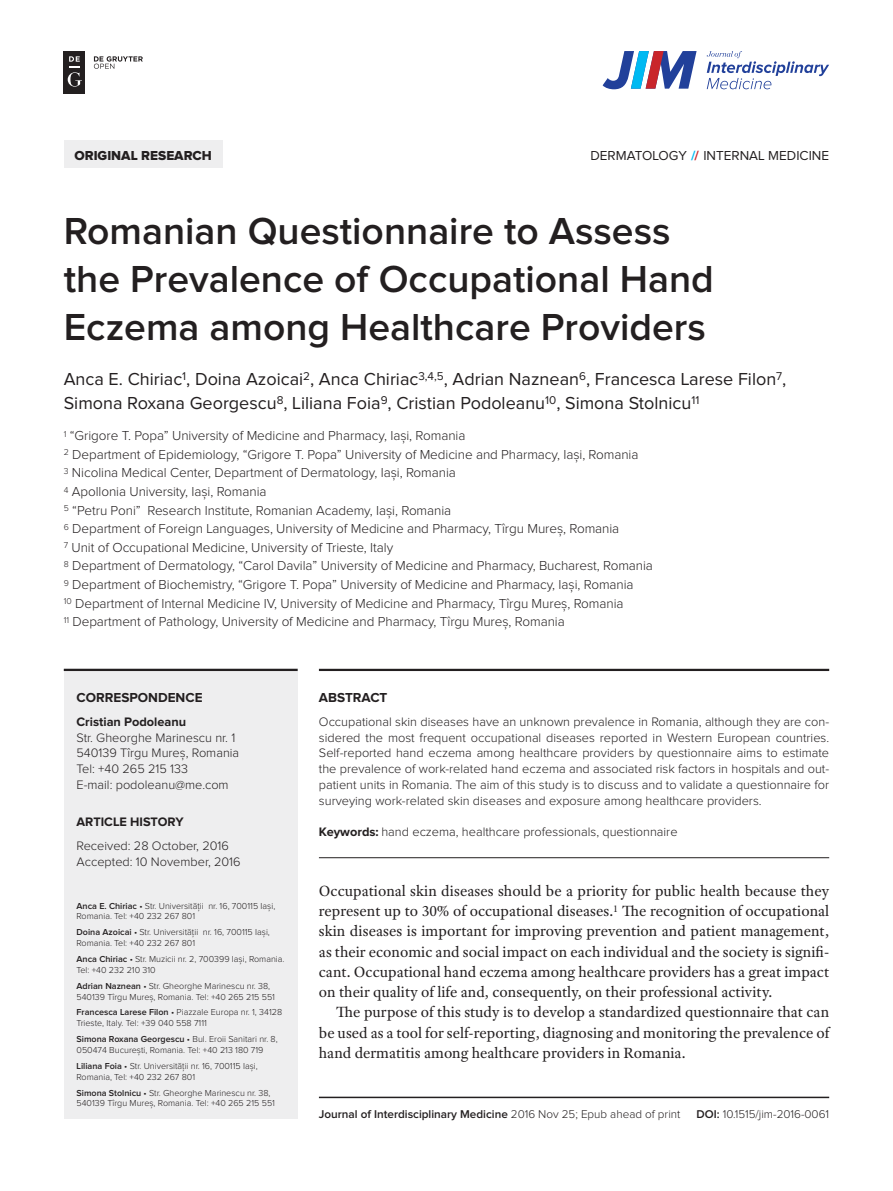
<style>
.page{position:relative;width:893px;height:1191px;background:#fff}
.page>*{position:absolute;margin:0;border:0;box-sizing:border-box;transform-origin:0 0}
.t1{font:600 39px/48px "Proxima Nova";color:#231f20}
.t2{font:18px/24px "Proxima Nova";color:#231f20}
.t3{font:15.75px/20.2px "Adobe Text Pro";color:#231f20;text-align:justify}
.t4{font:300 13.5px/18.6px "Proxima Nova";letter-spacing:-.005em;color:#231f20}
.t5{font:13.5px "Proxima Nova";color:#231f20}
.t6{font:700 13.5px "Proxima Nova";color:#231f20}
.t7{font:13.5px "Proxima Nova Extrabld";color:#231f20}
.t8{font:300 12.75px/15.8px "Proxima Nova";color:#231f20}
.t9{font:700 12.75px "Proxima Nova";color:#231f20}
.t10{font:600 11.7px "Proxima Nova";color:#231f20}
.t11{font:300 11.7px "Proxima Nova";color:#231f20}
.t12{font:300 9px/10.8px "Proxima Nova";color:#231f20}
.s1{font-weight:700;color:#00b9f2}
.s2{font-weight:700;color:#c9252b}
.s3{font-weight:600}
.s4{font-weight:400}
.s5{font-weight:700}
.s6{font-weight:300}
</style>
<div class="page">
<div style="left:64px;top:51px;width:21px;height:43px;background:#231f20"></div>
<svg style="left:68px;top:56px;width:14px;height:31px"></svg>
<svg style="left:94px;top:56px;width:49px;height:13px"></svg>
<svg style="left:707px;top:51px;width:122px;height:38px"></svg>
<svg style="left:603px;top:51px;width:94px;height:38px"></svg>
<div style="left:64px;top:669px;width:234px;height:449px;background:#eeeeef"></div>
<hr style="left:64px;top:669px;width:234px;height:2px;background:#231f20">
<hr style="left:319px;top:669px;width:510px;height:2px;background:#231f20">
<hr style="left:319px;top:857px;width:510px;height:1px;background:#231f20">
<hr style="left:319px;top:1096px;width:510px;height:2px;background:#231f20">
<div style="left:64px;top:140px;width:159px;height:28px;background:#eeeeef"></div>
<p class="t7" style="left:74px;top:149px;width:139px">ORIGINAL RESEARCH</p>
<p class="t5" style="left:590px;top:149px;width:240px">DERMATOLOGY <span class="s1">/</span><span class="s2">/</span> INTERNAL MEDICINE</p>
<h1 class="t1" style="left:64px;top:208px;width:651px">Romanian Questionnaire to Assess the Prevalence of Occupational Hand<br>Eczema among Healthcare Providers</h1>
<h2 class="t2" style="left:64px;top:367px;width:724px">Anca E. Chiriac<sup>1</sup>, Doina Azoicai<sup>2</sup>, Anca Chiriac<sup>3,4,5</sup>, Adrian Naznean<sup>6</sup>, Francesca Larese Filon<sup>7</sup>,<br>Simona Roxana Georgescu<sup>8</sup>, Liliana Foia<sup>9</sup>, Cristian Podoleanu<sup>10</sup>, Simona Stolnicu<sup>11</sup></h2>
<p class="t4" style="left:64px;top:427px;width:591px"><sup>1</sup> “Grigore T. Popa” University of Medicine and Pharmacy, Iași, Romania<br><sup>2</sup> Department of Epidemiology, “Grigore T. Popa” University of Medicine and Pharmacy, Iași, Romania<br><sup>3</sup> Nicolina Medical Center, Department of Dermatology, Iași, Romania<br><sup>4</sup> Apollonia University, Iași, Romania<br><sup>5</sup> “Petru Poni” Research Institute, Romanian Academy, Iași, Romania<br><sup>6</sup> Department of Foreign Languages, University of Medicine and Pharmacy, Tîrgu Mureș, Romania<br><sup>7</sup> Unit of Occupational Medicine, University of Trieste, Italy<br><sup>8</sup> Department of Dermatology, “Carol Davila” University of Medicine and Pharmacy, Bucharest, Romania <sup>9</sup> Department of Biochemistry, “Grigore T. Popa” University of Medicine and Pharmacy, Iași, Romania<br><sup>10</sup> Department of Internal Medicine IV, University of Medicine and Pharmacy, Tîrgu Mureș, Romania<br><sup>11</sup> Department of Pathology, University of Medicine and Pharmacy, Tîrgu Mureș, Romania</p>
<p class="t6" style="left:77px;top:691px;width:128px">CORRESPONDENCE</p>
<p class="t9" style="left:77px;top:716px;width:111px">Cristian Podoleanu</p>
<p class="t8" style="left:77px;top:730px;width:164px">Str. Gheorghe Marinescu nr. 1<br>540139 Tîrgu Mureș, Romania<br>Tel: +40 265 215 133<br>E-mail: podoleanu@me.com</p>
<p class="t9" style="left:77px;top:816px;width:109px">ARTICLE HISTORY</p>
<p class="t8" style="left:77px;top:838px;width:166px">Received: 28 October, 2016<br>Accepted: 10 November, 2016</p>
<p class="t12" style="left:77px;top:900px;width:200px"><span class="s3">Anca E. Chiriac</span> <span class="s4">•</span> Str. Universității nr. 16, 700115 Iași,<br>Romania. Tel: +40 232 267 801</p>
<p class="t12" style="left:77px;top:927px;width:195px"><span class="s3">Doina Azoicai</span> <span class="s4">•</span> Str. Universității nr. 16, 700115 Iași,<br>Romania. Tel: +40 232 267 801</p>
<p class="t12" style="left:77px;top:954px;width:209px"><span class="s3">Anca Chiriac</span> <span class="s4">•</span> Str. Muzicii nr. 2, 700399 Iași, Romania.<br>Tel: +40 232 210 310</p>
<p class="t12" style="left:77px;top:980px;width:200px"><span class="s3">Adrian Naznean</span> <span class="s4">•</span> Str. Gheorghe Marinescu nr. 38,<br>540139 Tîrgu Mureș, Romania. Tel: +40 265 215 551</p>
<p class="t12" style="left:77px;top:1007px;width:207px"><span class="s3">Francesca Larese Filon</span> <span class="s4">•</span> Piazzale Europa nr. 1, 34128<br>Trieste, Italy. Tel: +39 040 558 7111</p>
<p class="t12" style="left:77px;top:1034px;width:203px"><span class="s3">Simona Roxana Georgescu</span> <span class="s4">•</span> Bul. Eroii Sanitari nr. 8,<br>050474 București, Romania. Tel: +40 213 180 719</p>
<p class="t12" style="left:77px;top:1060px;width:183px"><span class="s3">Liliana Foia</span> <span class="s4">•</span> Str. Universității nr. 16, 700115 Iași,<br>Romania, Tel: +40 232 267 801</p>
<p class="t12" style="left:77px;top:1087px;width:200px"><span class="s3">Simona Stolnicu</span> <span class="s4">•</span> Str. Gheorghe Marinescu nr. 38,<br>540139 Tîrgu Mureș, Romania. Tel: +40 265 215 551</p>
<p class="t6" style="left:319px;top:691px;width:70px">ABSTRACT</p>
<p class="t8" style="left:319px;top:714px;width:512px;text-align:justify">Occupational skin diseases have an unknown prevalence in Romania, although they are con&shy;sidered the most frequent occupational diseases reported in Western European countries.<br>Self-reported hand eczema among healthcare providers by questionnaire aims to estimate the prevalence of work-related hand eczema and associated risk factors in hospitals and out&shy;patient units in Romania. The aim of this study is to discuss and to validate a questionnaire for surveying work-related skin diseases and exposure among healthcare providers.</p>
<p class="t8" style="left:319px;top:824px;width:360px"><span class="s5">Keywords:</span> hand eczema, healthcare professionals, questionnaire</p>
<p class="t3" style="left:319px;top:880px;width:512px">Occupational skin diseases should be a priority for public health because they represent up to 30% of occupational diseases.<sup>1</sup> The recognition of occupational skin diseases is important for improving prevention and patient management, as their economic and social impact on each individual and the society is signifi&shy;cant. Occupational hand eczema among healthcare providers has a great impact on their quality of life and, consequently, on their professional activity.</p>
<p class="t3" style="left:319px;top:1002px;width:512px;text-indent:17px">The purpose of this study is to develop a standardized questionnaire that can be used as a tool for self-reporting, diagnosing and monitoring the prevalence of hand dermatitis among healthcare providers in Romania.</p>
<p class="t10" style="left:319px;top:1108px;width:363px">Journal of Interdisciplinary Medicine <span class="s6">2016 Nov 25; Epub ahead of print</span></p>
<p class="t11" style="left:697px;top:1108px;width:134px"><span class="s3">DOI:</span> 10.1515/jim-2016-0061</p>
</div>
